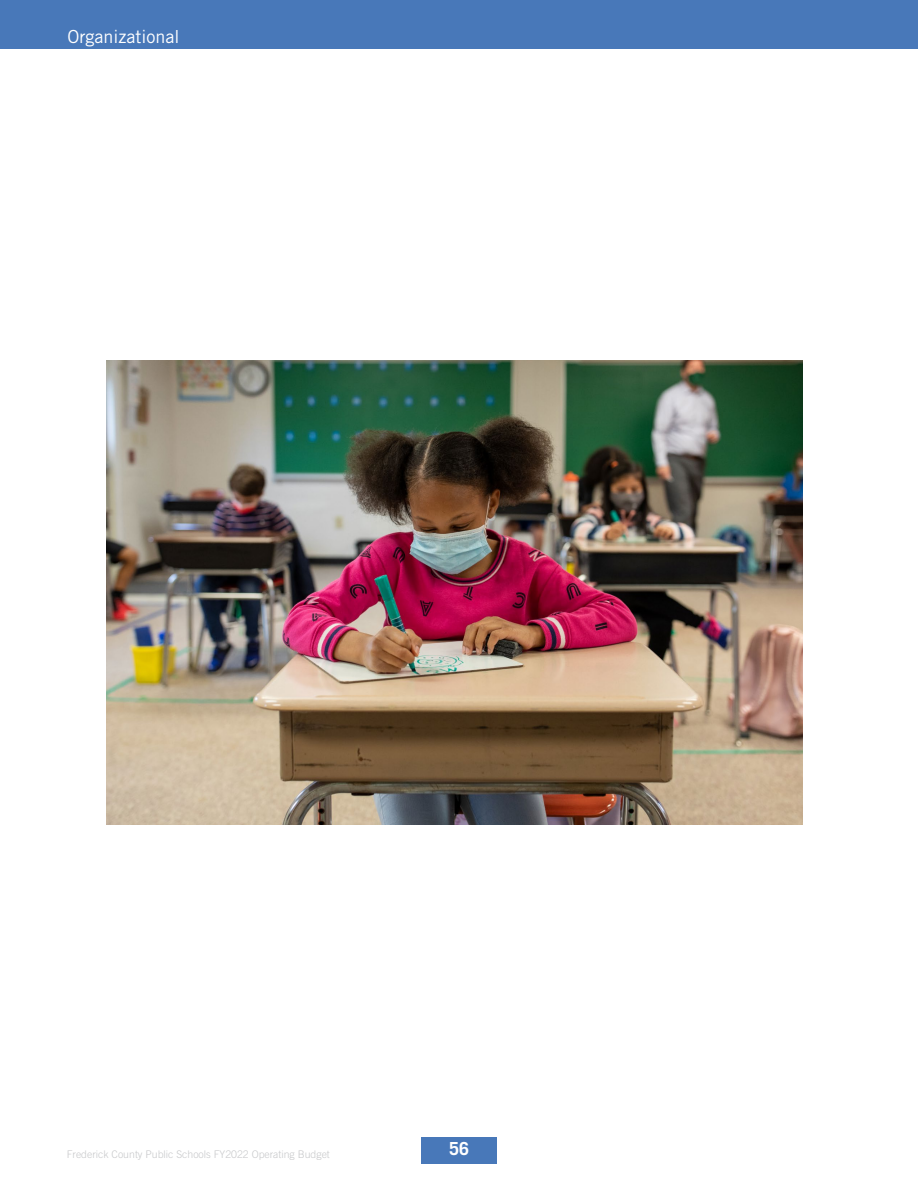
<style>
.page{position:relative;width:918px;height:1188px;background:#fff}
.page>*{position:absolute;margin:0;border:0;box-sizing:border-box;transform-origin:0 0}
.t1{font:18px "Trade Gothic LT Std";color:#fff}
.t2{font:700 18px "Trade Gothic LT Std";color:#fff}
.t3{font:300 10.5px "Trade Gothic LT Std";color:#c7c8ca}
</style>
<div class="page">
<div style="left:0;top:0;width:918px;height:50px;background:#4878b9"></div>
<div style="left:421px;top:1137px;width:76px;height:27px;background:#4878b9"></div>
<img style="left:106px;top:361px;width:697px;height:464px">
<h1 class="t1" style="left:68px;top:26px;width:114px">Organizational</h1>
<p class="t3" style="left:67px;top:1148px;width:265px">Frederick County Public Schools FY2022 Operating Budget</p>
<h1 class="t2" style="left:449px;top:1138px;width:22px">56</h1>
</div>
